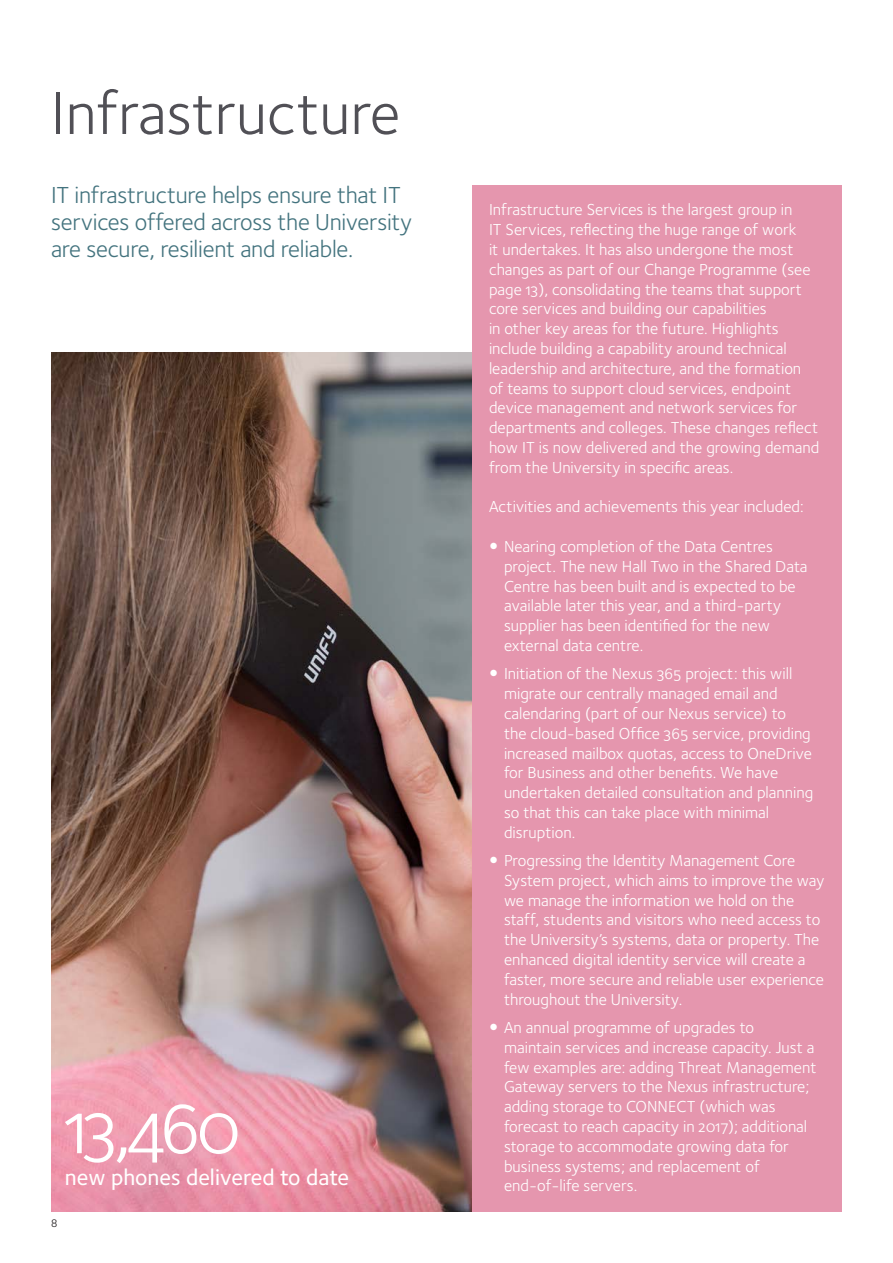
<style>
.page{position:relative;width:893px;height:1263px;background:#fff}
.page>*{position:absolute;margin:0;border:0;box-sizing:border-box;transform-origin:0 0}
.t1{font:76.35px "Foundry Sterling Book OSF";color:#fff}
.t2{font:61.5px "Foundry Sterling Book OSF";color:#515056}
.t3{font:24px/27px "Foundry Sterling Book OSF";letter-spacing:-.01em;color:#43737e}
.t4{font:22.95px "Foundry Sterling Medium OSF";color:#fff}
.t5{font:16.5px/19.8px "Foundry Sterling Book OSF";color:#fff}
.t6{font:12px "Foundry Sterling Book OSF";color:#231f20}
</style>
<div class="page">
<img style="left:51px;top:353px;width:421px;height:859px">
<div style="left:472px;top:185px;width:370px;height:1027px;background:#e596ae"></div>
<p class="t2" style="left:51px;top:70px;width:351px">Infrastructure</p>
<p class="t3" style="left:51px;top:181px;width:363px">IT infrastructure helps ensure that IT services offered across the University are secure, resilient and reliable.</p>
<p class="t1" style="left:65px;top:1074px;width:178px">13,460</p>
<p class="t4" style="left:65px;top:1161px;width:286px">new phones delivered to date</p>
<p class="t6" style="left:51px;top:1214px;width:8px">8</p>
<p class="t5" style="left:489px;top:199px;width:332px">Infrastructure Services is the largest group in<br>IT Services, reflecting the huge range of work<br>it undertakes. It has also undergone the most changes as part of our Change Programme (see page 13), consolidating the teams that support core services and building our capabilities<br>in other key areas for the future. Highlights include building a capability around technical leadership and architecture, and the formation of teams to support cloud services, endpoint device management and network services for departments and colleges. These changes reflect how IT is now delivered and the growing demand from the University in specific areas.</p>
<p class="t5" style="left:489px;top:496px;width:316px">Activities and achievements this year included:</p>
<p class="t5" style="left:504px;top:536px;width:305px">Nearing completion of the Data Centres project. The new Hall Two in the Shared Data Centre has been built and is expected to be available later this year, and a third-party supplier has been identified for the new external data centre.</p>
<p class="t5" style="left:504px;top:663px;width:311px">Initiation of the Nexus 365 project: this will migrate our centrally managed email and calendaring (part of our Nexus service) to<br>the cloud-based Office 365 service, providing increased mailbox quotas, access to OneDrive for Business and other benefits. We have undertaken detailed consultation and planning so that this can take place with minimal disruption.</p>
<p class="t5" style="left:504px;top:850px;width:322px">Progressing the Identity Management Core System project, which aims to improve the way we manage the information we hold on the staff, students and visitors who need access to the University’s systems, data or property. The enhanced digital identity service will create a faster, more secure and reliable user experience throughout the University.</p>
<p class="t5" style="left:504px;top:1017px;width:314px">An annual programme of upgrades to<br>maintain services and increase capacity. Just a few examples are: adding Threat Management Gateway servers to the Nexus infrastructure; adding storage to CONNECT (which was forecast to reach capacity in 2017); additional storage to accommodate growing data for business systems; and replacement of end-of-life servers.</p>
</div>
